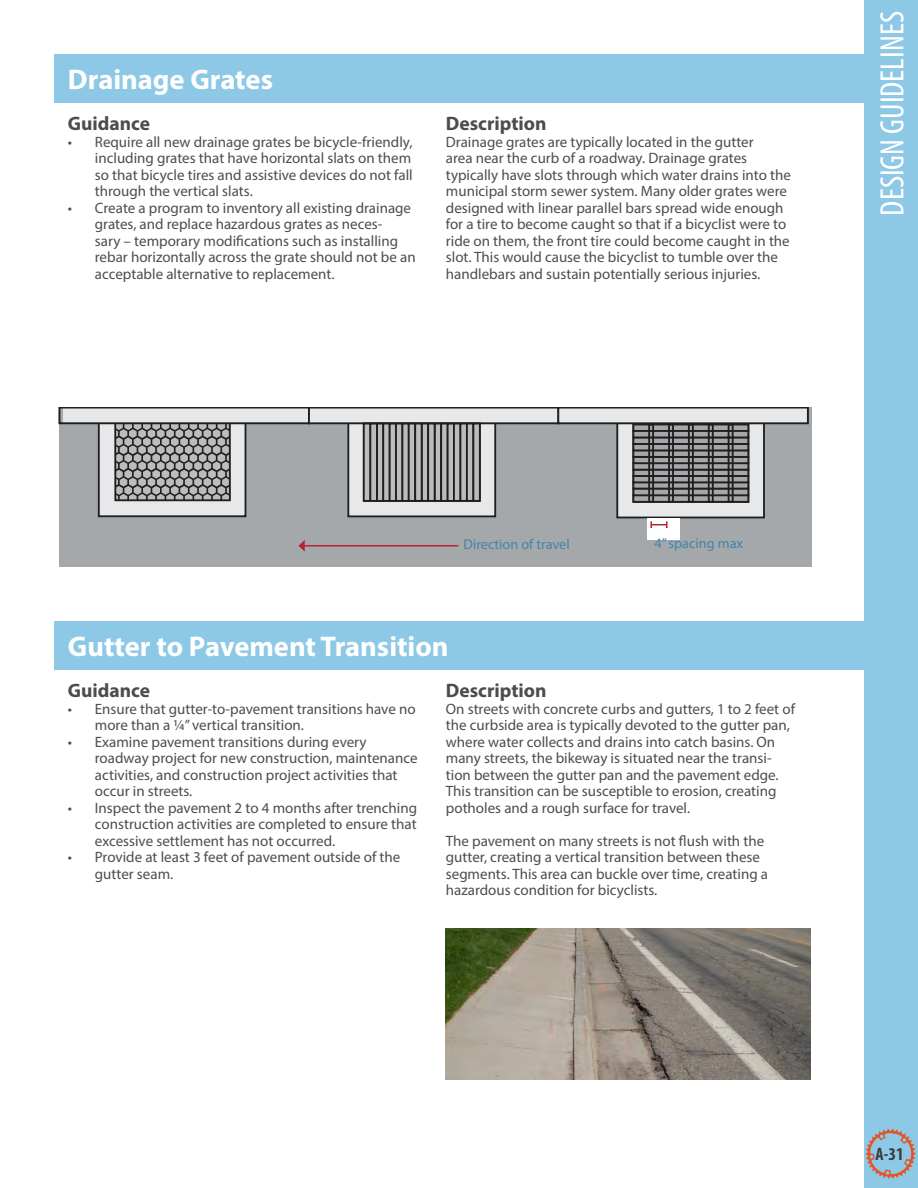
<style>
.page{position:relative;width:918px;height:1188px;background:#fff}
.page>*{position:absolute;margin:0;border:0;box-sizing:border-box;transform-origin:0 0}
.t1{font:condensed 33.9px "Myriad Pro";color:#fff}
.DG_TreatmentName{font:700 28.5px "Myriad Pro";color:#fff}
.DG_Element_Heading{font:700 19.5px "Myriad Pro";color:#4b4c4d}
.t2{font:700 condensed 18px "Myriad Pro";color:#3b3b3b}
.DG_Normal{font:15px/16.5px "Myriad Pro";color:#4d4d4f}
.t3{font:14.25px "Myriad Pro";color:#4285a9}
</style>
<div class="page">
<div style="left:864px;top:0;width:54px;height:1188px;background:#8dc8e6"></div>
<svg style="left:865px;top:1129px;width:51px;height:50px"></svg>
<div style="left:54px;top:54px;width:812px;height:48px;background:#8dc8e6"></div>
<div style="left:54px;top:621px;width:812px;height:48px;background:#8dc8e6"></div>
<div style="left:59px;top:407px;width:753px;height:160px;background:#a5a8ab"></div>
<svg style="left:97px;top:424px;width:150px;height:94px;background:#9d9e9f"></svg>
<div style="left:64px;top:408px;width:245px;height:15px;background:#e6e8e9"></div>
<div style="left:58px;top:407px;width:252px;height:17px;border:2px solid #211e1e"></div>
<div style="left:617px;top:409px;width:147px;height:108px;background:#e6e8e9"></div>
<div style="left:616px;top:408px;width:149px;height:110px;border:2px solid #211e1e"></div>
<svg style="left:632px;top:424px;width:118px;height:79px;background:#68686a"></svg>
<div style="left:348px;top:408px;width:147px;height:108px;background:#e6e8e9"></div>
<div style="left:347px;top:407px;width:149px;height:110px;border:2px solid #211e1e"></div>
<div style="left:309px;top:408px;width:250px;height:15px;background:#e6e8e9"></div>
<div style="left:308px;top:407px;width:252px;height:17px;border:2px solid #211e1e"></div>
<div style="left:422px;top:424px;width:6px;height:77px;background:#babcbe"></div>
<div style="left:435px;top:424px;width:6px;height:77px;background:#babcbe"></div>
<div style="left:364px;top:424px;width:6px;height:77px;background:#babcbe"></div>
<div style="left:363px;top:423px;width:8px;height:79px;border:2px solid #211e1e"></div>
<div style="left:370px;top:424px;width:7px;height:77px;background:#babcbe"></div>
<div style="left:369px;top:423px;width:9px;height:79px;border:2px solid #211e1e"></div>
<div style="left:377px;top:424px;width:6px;height:77px;background:#babcbe"></div>
<div style="left:376px;top:423px;width:8px;height:79px;border:2px solid #211e1e"></div>
<div style="left:383px;top:424px;width:7px;height:77px;background:#babcbe"></div>
<div style="left:382px;top:423px;width:9px;height:79px;border:2px solid #211e1e"></div>
<div style="left:390px;top:424px;width:6px;height:77px;background:#babcbe"></div>
<div style="left:389px;top:423px;width:8px;height:79px;border:2px solid #211e1e"></div>
<div style="left:396px;top:424px;width:6px;height:77px;background:#babcbe"></div>
<div style="left:395px;top:423px;width:8px;height:79px;border:2px solid #211e1e"></div>
<div style="left:402px;top:424px;width:7px;height:77px;background:#babcbe"></div>
<div style="left:402px;top:423px;width:8px;height:79px;border:2px solid #211e1e"></div>
<div style="left:409px;top:424px;width:6px;height:77px;background:#babcbe"></div>
<div style="left:408px;top:423px;width:8px;height:79px;border:2px solid #211e1e"></div>
<div style="left:415px;top:424px;width:7px;height:77px;background:#babcbe"></div>
<div style="left:414px;top:423px;width:9px;height:79px;border:2px solid #211e1e"></div>
<div style="left:428px;top:424px;width:7px;height:77px;background:#babcbe"></div>
<div style="left:427px;top:423px;width:9px;height:79px;border:2px solid #211e1e"></div>
<div style="left:441px;top:424px;width:7px;height:77px;background:#babcbe"></div>
<div style="left:440px;top:423px;width:9px;height:79px;border:2px solid #211e1e"></div>
<div style="left:448px;top:424px;width:6px;height:77px;background:#babcbe"></div>
<div style="left:447px;top:423px;width:8px;height:79px;border:2px solid #211e1e"></div>
<div style="left:454px;top:424px;width:6px;height:77px;background:#babcbe"></div>
<div style="left:453px;top:423px;width:8px;height:79px;border:2px solid #211e1e"></div>
<div style="left:460px;top:424px;width:7px;height:77px;background:#babcbe"></div>
<div style="left:460px;top:423px;width:8px;height:79px;border:2px solid #211e1e"></div>
<div style="left:467px;top:424px;width:6px;height:77px;background:#babcbe"></div>
<div style="left:466px;top:423px;width:8px;height:79px;border:2px solid #211e1e"></div>
<div style="left:473px;top:424px;width:7px;height:77px;background:#babcbe"></div>
<div style="left:472px;top:423px;width:9px;height:79px;border:2px solid #211e1e"></div>
<div style="left:559px;top:408px;width:249px;height:15px;background:#e6e8e9"></div>
<div style="left:557px;top:407px;width:252px;height:17px;border:2px solid #211e1e"></div>
<hr style="left:304px;top:545px;width:154px;height:2px;background:#b82234">
<svg style="left:298px;top:540px;width:7px;height:12px"></svg>
<div style="left:648px;top:519px;width:32px;height:21px;background:#fff"></div>
<svg style="left:650px;top:521px;width:18px;height:7px"></svg>
<img style="left:446px;top:929px;width:364px;height:151px">
<p class="DG_TreatmentName" style="left:68px;top:61px;width:207px">Drainage Grates</p>
<p class="DG_Element_Heading" style="left:68px;top:111px;width:84px">Guidance</p>
<p class="DG_Normal" style="left:95px;top:133px;width:319px;text-align:justify;text-indent:-27px">• Require all new drainage grates be bicycle-friendly, including grates that have horizontal slats on them so that bicycle tires and assistive devices do not fall through the vertical slats.</p>
<p class="DG_Normal" style="left:95px;top:199px;width:322px;text-indent:-27px">• Create a program to inventory all existing drainage grates, and replace hazardous grates as neces-<br>sary – temporary modifications such as installing rebar horizontally across the grate should not be an acceptable alternative to replacement.</p>
<p class="DG_Element_Heading" style="left:446px;top:111px;width:102px">Description</p>
<p class="DG_Normal" style="left:446px;top:133px;width:346px">Drainage grates are typically located in the gutter<br>area near the curb of a roadway. Drainage grates typically have slots through which water drains into the municipal storm sewer system. Many older grates were designed with linear parallel bars spread wide enough for a tire to become caught so that if a bicyclist were to ride on them, the front tire could become caught in the slot. This would cause the bicyclist to tumble over the handlebars and sustain potentially serious injuries.</p>
<h1 class="t1" style="left:872px;top:216px;width:206px;rotate:-90deg">DESIGN GUIDELINES</h1>
<p class="t3" style="left:464px;top:535px;width:108px">Direction of travel</p>
<p class="t3" style="left:654px;top:535px;width:90px">4” spacing max</p>
<p class="DG_TreatmentName" style="left:68px;top:628px;width:382px">Gutter to Pavement Transition</p>
<p class="DG_Element_Heading" style="left:68px;top:678px;width:84px">Guidance</p>
<p class="DG_Normal" style="left:95px;top:700px;width:322px;text-indent:-27px">• Ensure that gutter-to-pavement transitions have no more than a ¼” vertical transition.</p>
<p class="DG_Normal" style="left:95px;top:733px;width:324px;text-indent:-27px">• Examine pavement transitions during every roadway project for new construction, maintenance activities, and construction project activities that occur in streets.</p>
<p class="DG_Normal" style="left:95px;top:799px;width:324px;text-align:justify;text-indent:-27px">• Inspect the pavement 2 to 4 months after trenching construction activities are completed to ensure that excessive settlement has not occurred.</p>
<p class="DG_Normal" style="left:95px;top:849px;width:307px;text-indent:-27px">• Provide at least 3 feet of pavement outside of the gutter seam.</p>
<p class="DG_Element_Heading" style="left:446px;top:678px;width:102px">Description</p>
<p class="DG_Normal" style="left:446px;top:700px;width:351px">On streets with concrete curbs and gutters, 1 to 2 feet of the curbside area is typically devoted to the gutter pan, where water collects and drains into catch basins. On many streets, the bikeway is situated near the transi&shy;tion between the gutter pan and the pavement edge.<br>This transition can be susceptible to erosion, creating potholes and a rough surface for travel.</p>
<p class="DG_Normal" style="left:446px;top:832px;width:324px">The pavement on many streets is not flush with the gutter, creating a vertical transition between these segments. This area can buckle over time, creating a hazardous condition for bicyclists.</p>
<p class="t2" style="left:875px;top:1143px;width:30px">A-31</p>
</div>
